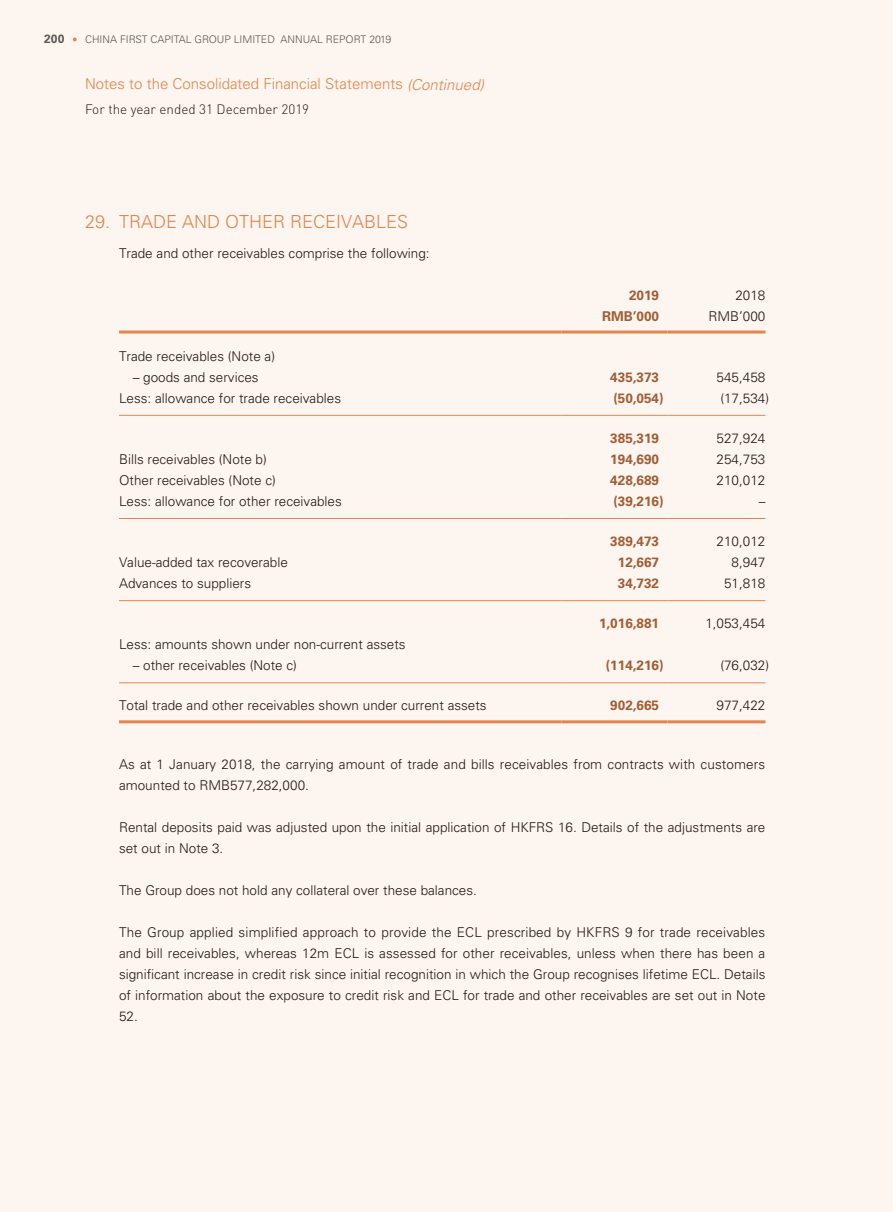
<style>
.page{position:relative;width:893px;height:1212px;background:#fdf5ef}
.page>*{position:absolute;margin:0;border:0;box-sizing:border-box;transform-origin:0 0}
.t1{font:300 18px "Univers LT Std";color:#e1864f}
.t2{font:300 15px "Univers LT Std";color:#e1864f}
.t3{font:300 13.5px/21px "Univers LT Std";color:#231916}
.t4{font:700 13.5px "Univers LT Std";color:#a15e36}
.t5{font:300 13.5px "DIN";color:#231916}
.t6{font:700 12px "Univers LT Std";color:#595857}
.t7{font:300 10.5px "Univers LT Std";color:#595857}
.s1{font-style:italic}
</style>
<div class="page">
<svg style="left:73px;top:38px;width:4px;height:3px"></svg>
<hr style="left:119px;top:330px;width:442px;height:3px;background:#e1864f">
<hr style="left:561px;top:330px;width:107px;height:3px;background:#e1864f">
<hr style="left:668px;top:330px;width:97px;height:3px;background:#e1864f">
<hr style="left:119px;top:415px;width:442px;height:1px;background:#e1864f">
<hr style="left:561px;top:415px;width:107px;height:1px;background:#e1864f">
<hr style="left:668px;top:415px;width:97px;height:1px;background:#e1864f">
<hr style="left:119px;top:518px;width:442px;height:1px;background:#e1864f">
<hr style="left:561px;top:518px;width:107px;height:1px;background:#e1864f">
<hr style="left:668px;top:518px;width:97px;height:1px;background:#e1864f">
<hr style="left:119px;top:600px;width:442px;height:1px;background:#e1864f">
<hr style="left:561px;top:600px;width:107px;height:1px;background:#e1864f">
<hr style="left:668px;top:600px;width:97px;height:1px;background:#e1864f">
<hr style="left:119px;top:682px;width:442px;height:1px;background:#e1864f">
<hr style="left:561px;top:682px;width:107px;height:1px;background:#e1864f">
<hr style="left:668px;top:682px;width:97px;height:1px;background:#e1864f">
<hr style="left:119px;top:720px;width:442px;height:3px;background:#e1864f">
<hr style="left:561px;top:720px;width:107px;height:3px;background:#e1864f">
<hr style="left:668px;top:720px;width:97px;height:3px;background:#e1864f">
<p class="t6" style="left:44px;top:32px;width:22px">200</p>
<p class="t7" style="left:85px;top:33px;width:308px">CHINA FIRST CAPITAL GROUP LIMITED ANNUAL REPORT 2019</p>
<p class="t2" style="left:85px;top:75px;width:400px">Notes to the Consolidated Financial Statements <span class="s1">(Continued)</span></p>
<p class="t5" style="left:85px;top:100px;width:226px">For the year ended 31 December 2019</p>
<h1 class="t1" style="left:85px;top:210px;width:325px">29. TRADE AND OTHER RECEIVABLES</h1>
<p class="t3" style="left:119px;top:242px;width:312px">Trade and other receivables comprise the following:</p>
<p class="t4" style="left:629px;top:287px;width:32px">2019</p>
<p class="t3" style="left:735px;top:284px;width:32px">2018</p>
<p class="t4" style="left:602px;top:308px;width:59px">RMB’000</p>
<p class="t3" style="left:708px;top:305px;width:59px">RMB’000</p>
<p class="t3" style="left:119px;top:345px;width:158px">Trade receivables (Note a)</p>
<p class="t3" style="left:133px;top:366px;width:128px">– goods and services</p>
<p class="t4" style="left:610px;top:369px;width:50px">435,373</p>
<p class="t3" style="left:717px;top:366px;width:50px">545,458</p>
<p class="t3" style="left:119px;top:387px;width:224px">Less: allowance for trade receivables</p>
<p class="t4" style="left:613px;top:390px;width:52px">(50,054)</p>
<p class="t3" style="left:720px;top:387px;width:50px">(17,534)</p>
<p class="t4" style="left:610px;top:430px;width:50px">385,319</p>
<p class="t3" style="left:717px;top:428px;width:50px">527,924</p>
<p class="t3" style="left:119px;top:449px;width:149px">Bills receivables (Note b)</p>
<p class="t4" style="left:610px;top:451px;width:50px">194,690</p>
<p class="t3" style="left:717px;top:449px;width:50px">254,753</p>
<p class="t3" style="left:119px;top:470px;width:158px">Other receivables (Note c)</p>
<p class="t4" style="left:610px;top:472px;width:50px">428,689</p>
<p class="t3" style="left:717px;top:470px;width:50px">210,012</p>
<p class="t3" style="left:119px;top:491px;width:224px">Less: allowance for other receivables</p>
<p class="t4" style="left:613px;top:493px;width:52px">(39,216)</p>
<p class="t3" style="left:759px;top:491px;width:8px">–</p>
<p class="t4" style="left:610px;top:533px;width:50px">389,473</p>
<p class="t3" style="left:717px;top:531px;width:50px">210,012</p>
<p class="t3" style="left:119px;top:552px;width:170px">Value-added tax recoverable</p>
<p class="t4" style="left:618px;top:554px;width:43px">12,667</p>
<p class="t3" style="left:732px;top:552px;width:35px">8,947</p>
<p class="t3" style="left:119px;top:573px;width:134px">Advances to suppliers</p>
<p class="t4" style="left:618px;top:575px;width:43px">34,732</p>
<p class="t3" style="left:724px;top:573px;width:43px">51,818</p>
<p class="t4" style="left:599px;top:615px;width:62px">1,016,881</p>
<p class="t3" style="left:705px;top:613px;width:62px">1,053,454</p>
<p class="t3" style="left:119px;top:634px;width:288px">Less: amounts shown under non-current assets</p>
<p class="t3" style="left:133px;top:655px;width:166px">– other receivables (Note c)</p>
<p class="t4" style="left:606px;top:657px;width:59px">(114,216)</p>
<p class="t3" style="left:720px;top:655px;width:50px">(76,032)</p>
<p class="t3" style="left:119px;top:695px;width:369px">Total trade and other receivables shown under current assets</p>
<p class="t4" style="left:610px;top:698px;width:50px">902,665</p>
<p class="t3" style="left:717px;top:695px;width:50px">977,422</p>
<p class="t3" style="left:119px;top:754px;width:648px">As at 1 January 2018, the carrying amount of trade and bills receivables from contracts with customers amounted to RMB577,282,000.</p>
<p class="t3" style="left:119px;top:817px;width:648px">Rental deposits paid was adjusted upon the initial application of HKFRS 16. Details of the adjustments are set out in Note 3.</p>
<p class="t3" style="left:119px;top:880px;width:359px">The Group does not hold any collateral over these balances.</p>
<p class="t3" style="left:119px;top:922px;width:648px;text-align:justify">The Group applied simplified approach to provide the ECL prescribed by HKFRS 9 for trade receivables and bill receivables, whereas 12m ECL is assessed for other receivables, unless when there has been a significant increase in credit risk since initial recognition in which the Group recognises lifetime ECL. Details of information about the exposure to credit risk and ECL for trade and other receivables are set out in Note 52.</p>
</div>
